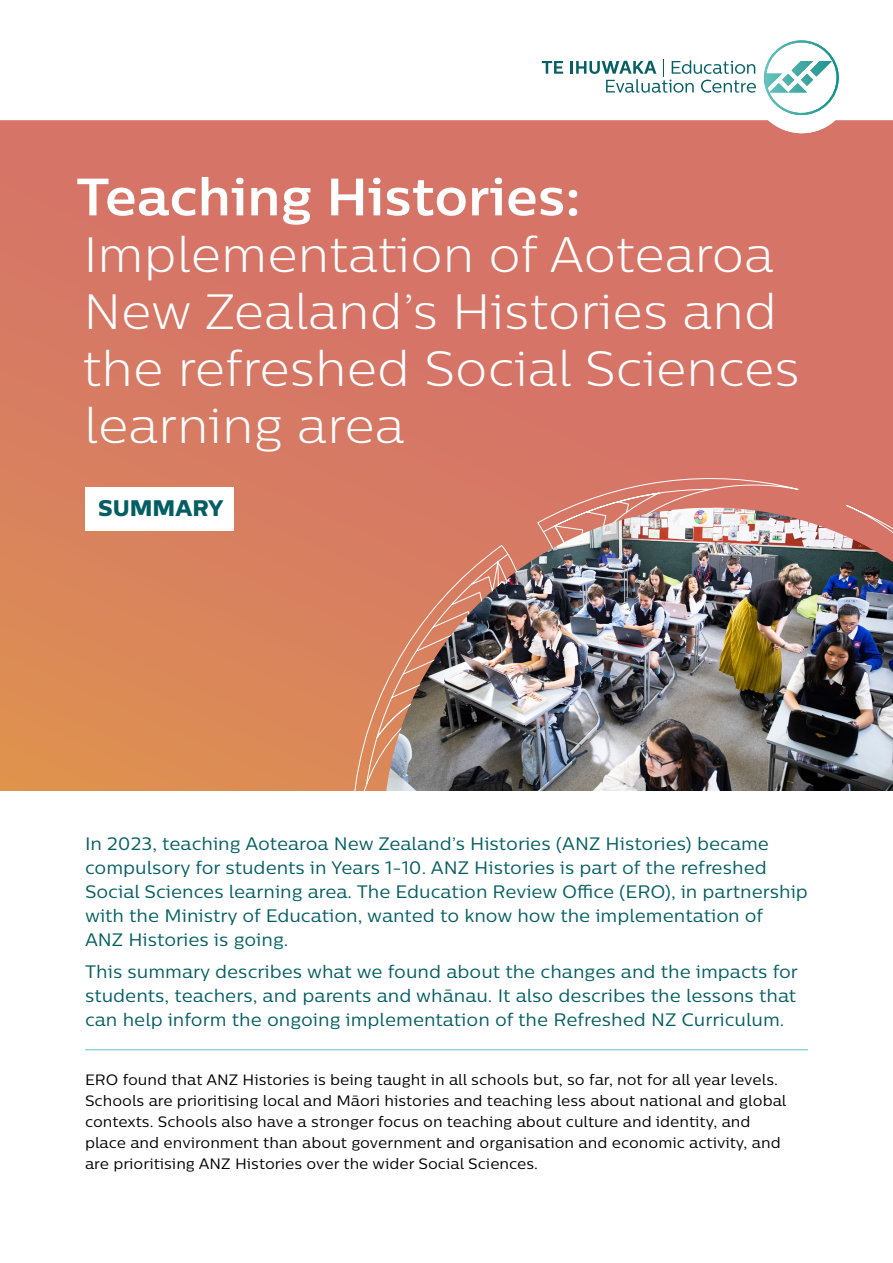
<style>
.page{position:relative;width:893px;height:1263px;background:#fff}
.page>*{position:absolute;margin:0;border:0;box-sizing:border-box;transform-origin:0 0}
.Summary_Cover_Title{font:700 52.5px "Centrale Sans";color:#fff}
.Cover_subtitle_33pt{font:300 49.5px/57px "Centrale Sans";color:#fff}
.Summary_flag{font:22.5px "Centrale Sans X Bold";color:#035e63}
.Intro_Text___Large{font:18px/24px "Centrale Sans";color:#035e63}
.Body___UnKeep{font:15px/21px "Centrale Sans";color:#000}
</style>
<div class="page">
<div style="left:0;top:120px;width:893px;height:695px;background:linear-gradient(to bottom,#d46f6c,#dd8d55)"></div>
<img style="left:347px;top:474px;width:546px;height:317px">
<div style="left:85px;top:487px;width:148px;height:43px;background:#fff"></div>
<hr style="left:85px;top:1049px;width:723px;height:1px;background:#5fc5bf">
<svg style="left:0;top:61px;width:893px;height:72px"></svg>
<svg style="left:542px;top:61px;width:21px;height:13px"></svg>
<svg style="left:570px;top:59px;width:186px;height:34px"></svg>
<svg style="left:764px;top:40px;width:75px;height:75px"></svg>
<div style="left:0;top:791px;width:893px;height:42px;background:#fff"></div>
<h1 class="Summary_Cover_Title" style="left:76px;top:163px;width:506px">Teaching Histories:</h1>
<h2 class="Cover_subtitle_33pt" style="left:83px;top:225px;width:719px">Implementation of Aotearoa<br>New Zealand’s Histories and the refreshed Social Sciences learning area</h2>
<h2 class="Summary_flag" style="left:98px;top:493px;width:127px">SUMMARY</h2>
<p class="Intro_Text___Large" style="left:85px;top:831px;width:724px">In 2023, teaching Aotearoa New Zealand’s Histories (ANZ Histories) became compulsory for students in Years 1-10. ANZ Histories is part of the refreshed Social Sciences learning area. The Education Review Office (ERO), in partnership with the Ministry of Education, wanted to know how the implementation of<br>ANZ Histories is going.</p>
<p class="Intro_Text___Large" style="left:85px;top:959px;width:714px;text-align:justify">This summary describes what we found about the changes and the impacts for students, teachers, and parents and whānau. It also describes the lessons that can help inform the ongoing implementation of the Refreshed NZ Curriculum.</p>
<p class="Body___UnKeep" style="left:85px;top:1069px;width:703px">ERO found that ANZ Histories is being taught in all schools but, so far, not for all year levels.<br>Schools are prioritising local and Māori histories and teaching less about national and global contexts. Schools also have a stronger focus on teaching about culture and identity, and place and environment than about government and organisation and economic activity, and are prioritising ANZ Histories over the wider Social Sciences.</p>
</div>
